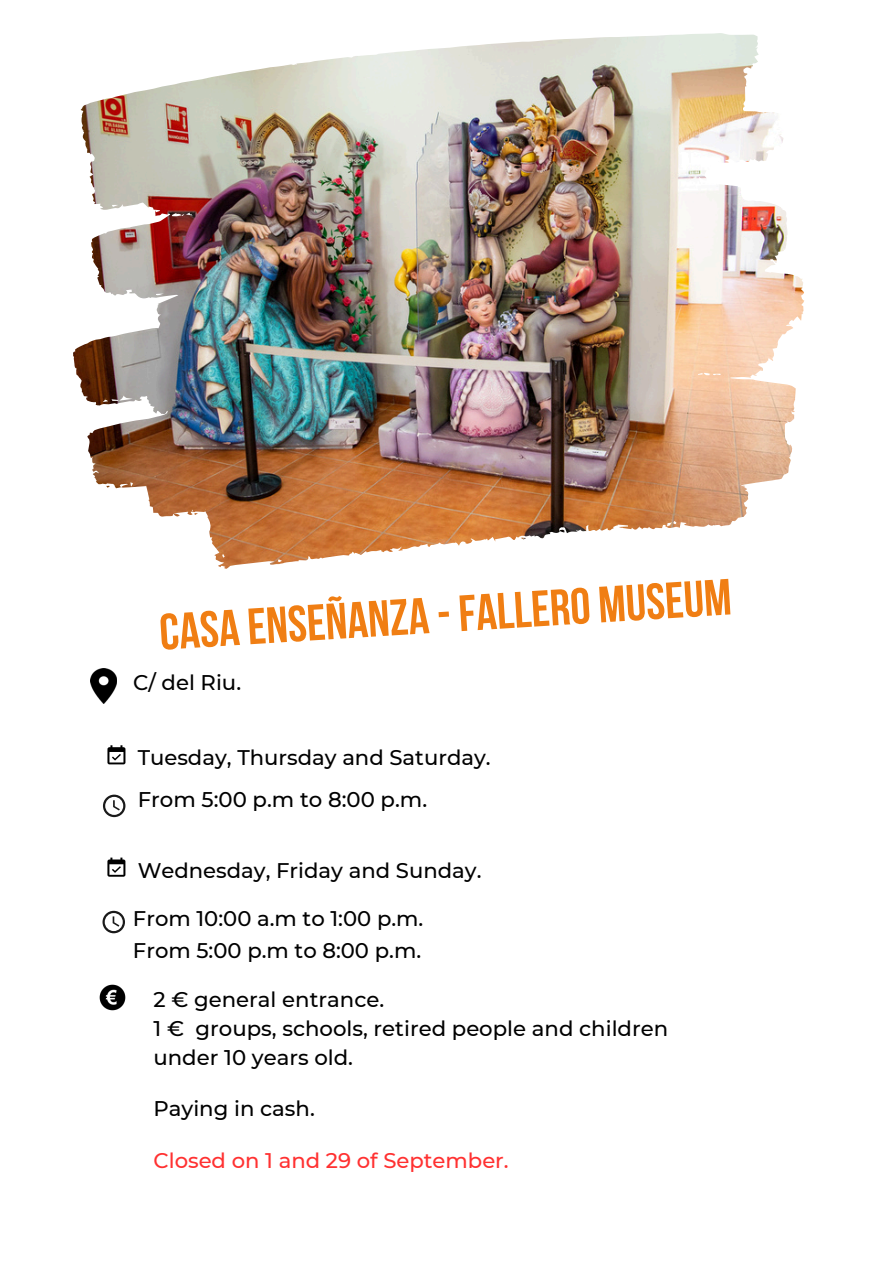
<style>
.page{position:relative;width:894px;height:1264px;background:#fff}
.page>*{position:absolute;margin:0;border:0;box-sizing:border-box;transform-origin:0 0}
.t1{font:700 50.85px "Bebas Neue";color:#f07e13}
.t2{font:500 21.3px "Montserrat";color:#000}
.t3{font:500 21.15px/29.2px "Montserrat";color:#000}
.t4{font:500 21.15px "Montserrat";color:#ff3131}
</style>
<div class="page">
<img style="left:80px;top:33px;width:660px;height:529px">
<img style="left:90px;top:668px;width:26px;height:35px">
<img style="left:99px;top:984px;width:27px;height:27px">
<svg style="left:107px;top:745px;width:18px;height:19px"></svg>
<svg style="left:103px;top:794px;width:22px;height:23px"></svg>
<svg style="left:107px;top:857px;width:18px;height:19px"></svg>
<svg style="left:102px;top:910px;width:23px;height:23px"></svg>
<p class="t1" style="left:158px;top:614px;width:574px;rotate:-4deg">CASA ENSEÑANZA -FALLERO MUSEUM</p>
<p class="t3" style="left:133px;top:667px;width:110px">C/ del Riu.</p>
<p class="t3" style="left:138px;top:742px;width:354px">Tuesday, Thursday and Saturday.</p>
<p class="t2" style="left:138px;top:786px;width:291px">From 5:00 p.m to 8:00 p.m.</p>
<p class="t3" style="left:138px;top:855px;width:345px">Wednesday, Friday and Sunday.</p>
<p class="t3" style="left:133px;top:904px;width:292px">From 10:00 a.m to 1:00 p.m.</p>
<p class="t3" style="left:133px;top:935px;width:289px">From 5:00 p.m to 8:00 p.m.</p>
<p class="t3" style="left:153px;top:984px;width:232px">2 € general entrance.</p>
<p class="t3" style="left:153px;top:1013px;width:516px">1 € groups, schools, retired people and children under 10 years old.</p>
<p class="t3" style="left:153px;top:1094px;width:163px">Paying in cash.</p>
<p class="t4" style="left:153px;top:1147px;width:356px">Closed on 1 and 29 of September.</p>
</div>
